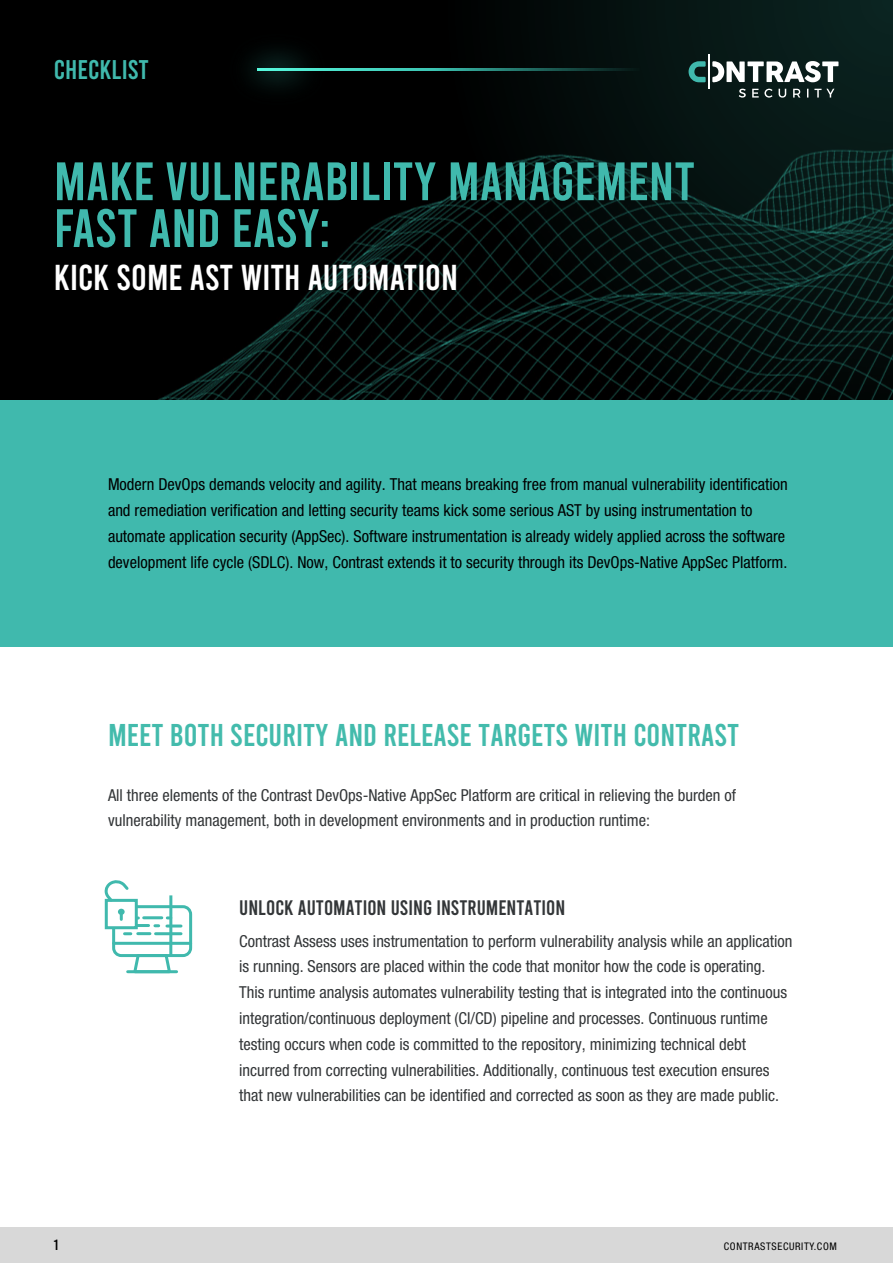
<style>
.page{position:relative;width:893px;height:1263px;background:#fff}
.page>*{position:absolute;margin:0;border:0;box-sizing:border-box;transform-origin:0 0}
.t1{font:54px/46.8px "Bebas";color:#40b9ad}
.t2{font:36px "Bebas";color:#fff}
.t3{font:31.5px "Bebas";color:#43bbac}
.t4{font:27px "Bebas";color:#40b9ad}
.t5{font:21px "Bebas";color:#333638}
.t6{font:condensed 16.5px/25.8px "Helvetica Neue LT Std";color:#333638}
.t7{font:condensed 16.5px/25.8px "Helvetica Neue LT Std";color:#000}
.t8{font:14.85px "Bebas";color:#000}
.t9{font:condensed 10.5px "Helvetica Neue LT Std";letter-spacing:.06em;color:#000}
</style>
<div class="page">
<img style="left:0;top:1px;width:433px;height:399px">
<svg style="left:433px;top:1px;width:460px;height:399px"></svg>
<svg style="left:688px;top:54px;width:150px;height:44px"></svg>
<div style="left:0;top:400px;width:893px;height:247px;background:#40b9ad"></div>
<img style="left:202px;top:13px;width:152px;height:113px">
<svg style="left:257px;top:68px;width:383px;height:3px"></svg>
<div style="left:0;top:1228px;width:893px;height:35px;background:#d8d8d8"></div>
<hr style="left:144px;top:916px;width:18px;height:3px;background:#40b9ad">
<hr style="left:167px;top:924px;width:14px;height:3px;background:#40b9ad">
<hr style="left:156px;top:932px;width:25px;height:3px;background:#40b9ad">
<hr style="left:114px;top:942px;width:77px;height:3px;background:#40b9ad">
<hr style="left:169px;top:895px;width:3px;height:60px;background:#40b9ad">
<div style="left:112px;top:905px;width:80px;height:52px;border:3px solid #40b9ad;border-radius:8px"></div>
<div style="left:105px;top:899px;width:33px;height:30px;background:#fff;border:3px solid #40b9ad"></div>
<svg style="left:104px;top:880px;width:27px;height:24px"></svg>
<div style="left:118px;top:909px;width:7px;height:6px;background:#40b9ad;border-radius:50%"></div>
<svg style="left:120px;top:912px;width:39px;height:23px"></svg>
<hr style="left:128px;top:970px;width:49px;height:3px;background:#40b9ad">
<svg style="left:131px;top:952px;width:42px;height:22px"></svg>
<h3 class="t4" style="left:54px;top:56px;width:97px">CHECKLIST</h3>
<h1 class="t1" style="left:54px;top:158px;width:643px">MAKE VULNERABILITY MANAGEMENT<br>FAST AND EASY:</h1>
<h2 class="t2" style="left:54px;top:260px;width:406px">KICK SOME AST WITH AUTOMATION</h2>
<p class="t7" style="left:108px;top:471px;width:681px">Modern DevOps demands velocity and agility. That means breaking free from manual vulnerability identification and remediation verification and letting security teams kick some serious AST by using instrumentation to automate application security (AppSec). Software instrumentation is already widely applied across the software development life cycle (SDLC). Now, Contrast extends it to security through its DevOps-Native AppSec Platform.</p>
<h3 class="t3" style="left:108px;top:719px;width:633px">MEET BOTH SECURITY AND RELEASE TARGETS WITH CONTRAST</h3>
<p class="t6" style="left:108px;top:782px;width:630px">All three elements of the Contrast DevOps-Native AppSec Platform are critical in relieving the burden of vulnerability management, both in development environments and in production runtime:</p>
<p class="t5" style="left:239px;top:897px;width:328px">UNLOCK AUTOMATION USING INSTRUMENTATION</p>
<p class="t6" style="left:239px;top:928px;width:555px">Contrast Assess uses instrumentation to perform vulnerability analysis while an application is running. Sensors are placed within the code that monitor how the code is operating.<br>This runtime analysis automates vulnerability testing that is integrated into the continuous integration/continuous deployment (CI/CD) pipeline and processes. Continuous runtime testing occurs when code is committed to the repository, minimizing technical debt incurred from correcting vulnerabilities. Additionally, continuous test execution ensures that new vulnerabilities can be identified and corrected as soon as they are made public.</p>
<p class="t8" style="left:54px;top:1237px;width:6px">1</p>
<p class="t9" style="left:724px;top:1240px;width:115px">CONTRASTSECURITY.COM</p>
</div>
